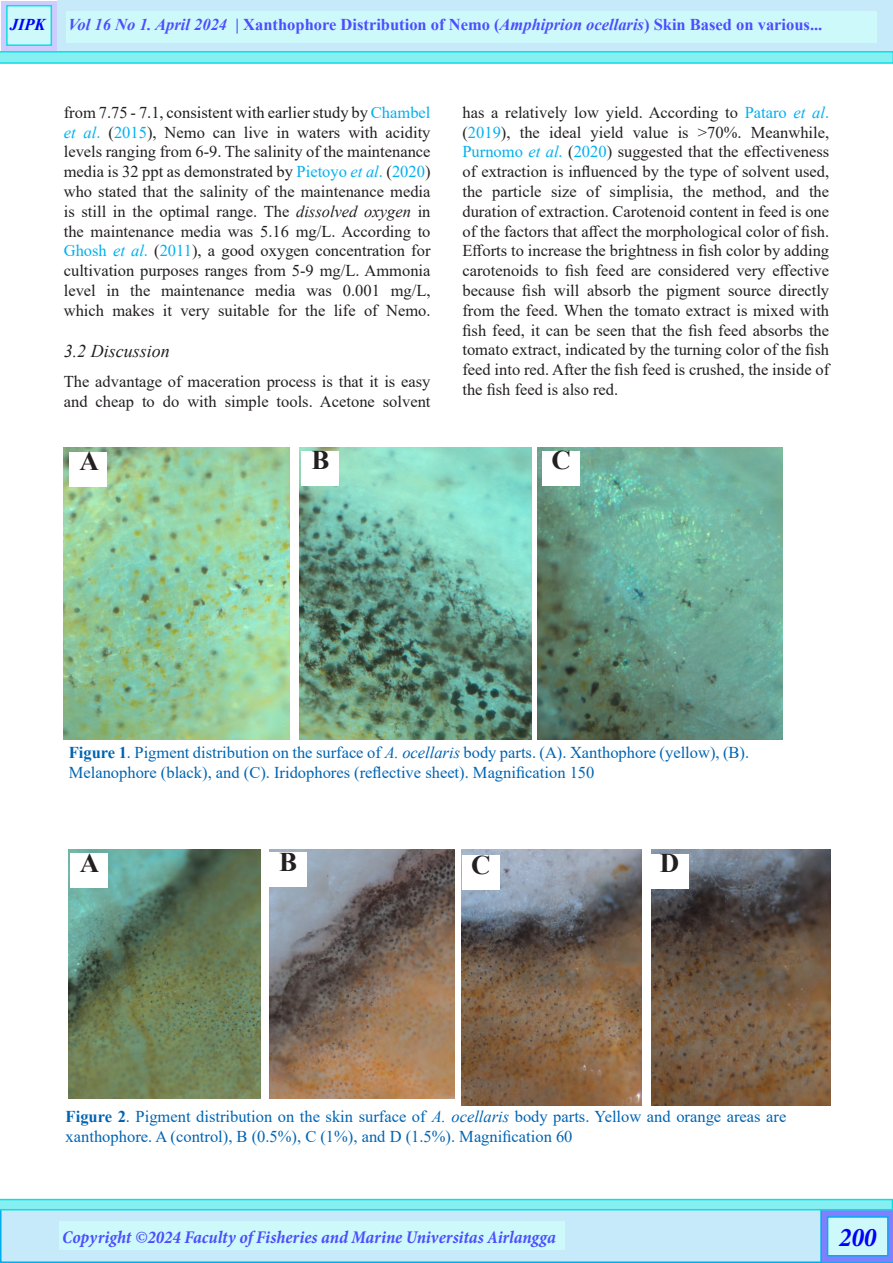
<style>
.page{position:relative;width:893px;height:1263px;background:#fff}
.page>*{position:absolute;margin:0;border:0;box-sizing:border-box;transform-origin:0 0}
.t1{font:700 27px "Times New Roman";color:#231f20}
.t2{font:italic 700 condensed 27px "Minion Pro";color:#00f}
.t3{font:italic 700 condensed 18px "Minion Pro";letter-spacing:-.005em;color:#4d4dff}
.t4{font:italic 18px "Times New Roman";color:#231f20}
.t5{font:16.5px/19.8px "Times New Roman";color:#231f20;text-align:justify}
.t6{font:16.5px/19.8px "Times New Roman";color:#0164b2}
.t7{font:700 16.5px "Times New Roman";color:#4d4dff}
.t8{font:italic 700 16.5px "Times New Roman";color:#00f}
.s1{font-style:italic}
.s2{color:#1c1d1e}
.s3{color:#00b0f0}
.s4{font-style:italic;color:#00b0f0}
.s5{font-weight:700}
.s6{color:#0165b2}
</style>
<div class="page">
<svg style="left:0;top:0;width:893px;height:64px;background:#a4eaf5"></svg>
<svg style="left:0;top:1199px;width:893px;height:64px;background:#a6e5f6"></svg>
<div style="left:66px;top:11px;width:811px;height:31px;background:#cef9fa"></div>
<div style="left:60px;top:1222px;width:505px;height:28px;background:#cef9fa"></div>
<img style="left:64px;top:447px;width:225px;height:293px">
<img style="left:300px;top:447px;width:231px;height:293px">
<img style="left:538px;top:447px;width:244px;height:293px">
<img style="left:69px;top:849px;width:191px;height:250px">
<img style="left:269px;top:849px;width:185px;height:250px">
<img style="left:462px;top:849px;width:179px;height:256px">
<img style="left:651px;top:849px;width:180px;height:256px">
<div style="left:70px;top:853px;width:38px;height:35px;background:#fff"></div>
<div style="left:462px;top:855px;width:38px;height:35px;background:#fff"></div>
<div style="left:269px;top:852px;width:38px;height:35px;background:#fff"></div>
<div style="left:651px;top:854px;width:37px;height:35px;background:#fff"></div>
<div style="left:70px;top:452px;width:37px;height:34px;background:#fff"></div>
<div style="left:543px;top:451px;width:37px;height:35px;background:#fff"></div>
<div style="left:302px;top:451px;width:37px;height:35px;background:#fff"></div>
<p class="t8" style="left:10px;top:13px;width:37px">JIPK</p>
<p class="t7" style="left:68px;top:13px;width:756px"><span class="s1">Vol 16 No 1. April 2024</span> | Xanthophore Distribution of Nemo (<span class="s1">Amphiprion ocellaris</span>) Skin Based on various...</p>
<p class="t5" style="left:64px;top:102px;width:368px">from 7.75 - 7.1, <span class="s2">consistent with earlier study by</span> <span class="s3">Chambel </span><span class="s4">et al</span><span class="s3">.</span> (<span class="s3">2015</span>), Nemo can live in waters with acidity levels ranging from 6-9. The salinity of the maintenance media is 32 ppt <span class="s2">as demonstrated by</span> <span class="s3">Pietoyo</span> <span class="s4">et al</span><span class="s3">.</span> (<span class="s3">2020</span>) who stated that the salinity of the maintenance media is still in the optimal range. The <span class="s1">dissolved oxygen</span> in the maintenance media was 5.16 mg/L. According to <span class="s3">Ghosh</span> <span class="s4">et al</span><span class="s3">.</span> (<span class="s3">2011</span>), a good oxygen concentration for cultivation purposes ranges from 5-9 mg/L. Ammonia level in the maintenance media was 0.001 mg/L, which makes it very suitable for the life of Nemo.</p>
<p class="t4" style="left:64px;top:339px;width:108px">3.2 Discussion</p>
<p class="t5" style="left:64px;top:371px;width:368px">The advantage of maceration process is that it is easy and cheap to do with simple tools. Acetone solvent</p>
<p class="t5" style="left:462px;top:102px;width:368px">has a relatively low yield. According to <span class="s3">Pataro</span> <span class="s4">et al</span><span class="s3">. </span>(<span class="s3">2019</span>), the ideal yield value is &gt;70%. Meanwhile, <span class="s3">Purnomo</span> <span class="s4">et al</span><span class="s3">.</span> (<span class="s3">2020</span>) suggested that the effectiveness of extraction is influenced by the type of solvent used, the particle size of simplisia, the method, and the duration of extraction. Carotenoid content in feed is one of the factors that affect the morphological color of fish.<br>Efforts to increase the brightness in fish color by adding carotenoids to fish feed are considered very effective because fish will absorb the pigment source directly from the feed. When the tomato extract is mixed with fish feed, it can be seen that the fish feed absorbs the tomato extract, indicated by the turning color of the fish feed into red. After the fish feed is crushed, the inside of the fish feed is also red.</p>
<p class="t1" style="left:79px;top:442px;width:21px">A</p>
<p class="t1" style="left:311px;top:441px;width:20px">B</p>
<p class="t1" style="left:552px;top:441px;width:21px">C</p>
<p class="t6" style="left:69px;top:742px;width:682px"><span class="s5">Figure 1</span><span class="s6">. Pigment distribution on the surface of</span> <span class="s1">A. ocellaris</span> body parts. (A). Xanthophore (yellow), (B).<br>Melanophore (black), and (C). Iridophores (reflective sheet). Magnification 150</p>
<p class="t1" style="left:80px;top:843px;width:21px">A</p>
<p class="t1" style="left:279px;top:842px;width:20px">B</p>
<p class="t1" style="left:471px;top:845px;width:21px">C</p>
<p class="t1" style="left:660px;top:844px;width:21px">D</p>
<p class="t6" style="left:66px;top:1106px;width:722px"><span class="s5">Figure 2</span><span class="s6">. Pigment distribution on the skin surface of</span> <span class="s1">A. ocellaris</span> body parts. Yellow and orange areas are xanthophore. A (control), B (0.5%), C (1%), and D (1.5%). Magnification 60</p>
<p class="t3" style="left:62px;top:1225px;width:495px">Copyright ©2024 Faculty of Fisheries and Marine Universitas Airlangga</p>
<p class="t2" style="left:839px;top:1219px;width:39px">200</p>
</div>
